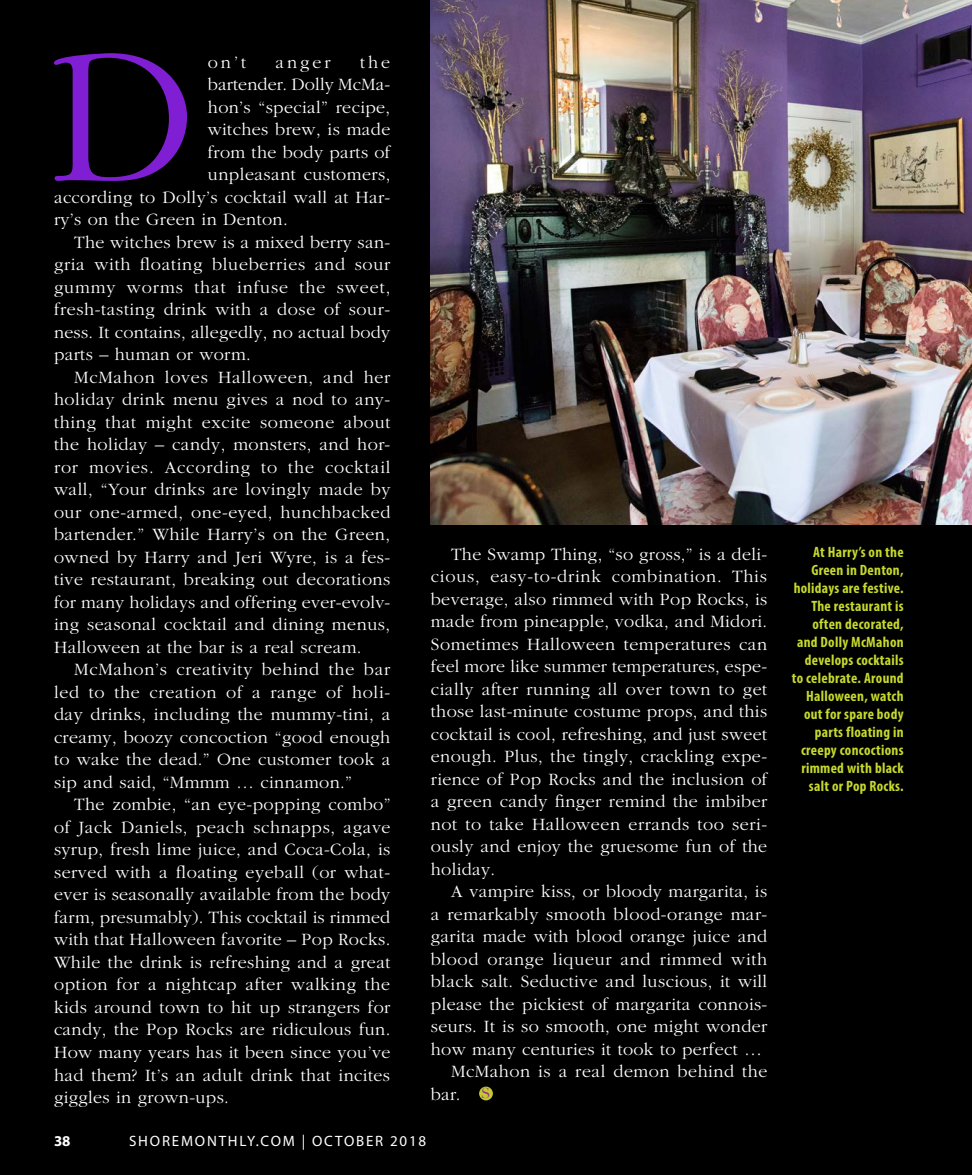
<style>
.page{position:relative;width:972px;height:1175px;background:#fff}
.page>*{position:absolute;margin:0;border:0;box-sizing:border-box;transform-origin:0 0}
.Body_1{font:300 198.6px "Garamond";color:#801ed3}
.Body_1-2{font:300 18px/22.5px "Garamond";letter-spacing:.02em;color:#fff;text-align:justify}
.Cutline{font:700 condensed 15px/18px "Myriad Pro";letter-spacing:.02em;color:#c6d92d;text-align:right}
.t1{font:15px "Myriad Pro";letter-spacing:.12em;color:#fff}
.t2{font:700 15px "Myriad Pro";color:#fff}
.t3{font:14.1px "Didot";color:#96258f}
</style>
<div class="page">
<div style="left:0;top:0;width:972px;height:1174px;background:#000"></div>
<img style="left:431px;top:0;width:541px;height:524px">
<div style="left:479px;top:1086px;width:14px;height:14px;background:#c1cb2f;border-radius:50%"></div>
<p class="Body_1" style="left:49px;top:9px;width:148px">D</p>
<p class="Body_1-2" style="left:208px;top:51px;width:40px">on’t</p>
<p class="Body_1-2" style="left:276px;top:51px;width:57px">anger</p>
<p class="Body_1-2" style="left:360px;top:51px;width:32px">the</p>
<p class="Body_1-2" style="left:208px;top:73px;width:184px">bartender. Dolly McMa-</p>
<p class="Body_1-2" style="left:208px;top:96px;width:184px">hon’s “special” recipe,</p>
<p class="Body_1-2" style="left:208px;top:118px;width:184px">witches brew, is made</p>
<p class="Body_1-2" style="left:208px;top:141px;width:184px">from the body parts of</p>
<p class="Body_1-2" style="left:208px;top:163px;width:184px">unpleasant customers,</p>
<p class="Body_1-2" style="left:54px;top:186px;width:338px">according to Dolly’s cocktail wall at Har-</p>
<p class="Body_1-2" style="left:54px;top:208px;width:235px">ry’s on the Green in Denton.</p>
<p class="Body_1-2" style="left:54px;top:231px;width:338px;text-indent:20px">The witches brew is a mixed berry san&shy;gria with floating blueberries and sour gummy worms that infuse the sweet, fresh-tasting drink with a dose of sour&shy;ness. It contains, allegedly, no actual body parts – human or worm.</p>
<p class="Body_1-2" style="left:54px;top:366px;width:338px;text-indent:20px">McMahon loves Halloween, and her holiday drink menu gives a nod to any&shy;thing that might excite someone about the holiday – candy, monsters, and hor&shy;ror movies. According to the cocktail wall, “Your drinks are lovingly made by our one-armed, one-eyed, hunchbacked bartender.” While Harry’s on the Green, owned by Harry and Jeri Wyre, is a fes&shy;tive restaurant, breaking out decorations for many holidays and offering ever-evolv&shy;ing seasonal cocktail and dining menus, Halloween at the bar is a real scream.</p>
<p class="Body_1-2" style="left:54px;top:658px;width:338px;text-indent:20px">McMahon’s creativity behind the bar led to the creation of a range of holi&shy;day drinks, including the mummy-tini, a creamy, boozy concoction “good enough to wake the dead.” One customer took a sip and said, “Mmmm … cinnamon.”</p>
<p class="Body_1-2" style="left:54px;top:793px;width:338px;text-indent:20px">The zombie, “an eye-popping combo” of Jack Daniels, peach schnapps, agave syrup, fresh lime juice, and Coca-Cola, is served with a floating eyeball (or what&shy;ever is seasonally available from the body farm, presumably). This cocktail is rimmed with that Halloween favorite – Pop Rocks.<br>While the drink is refreshing and a great option for a nightcap after walking the kids around town to hit up strangers for candy, the Pop Rocks are ridiculous fun.<br>How many years has it been since you’ve had them? It’s an adult drink that incites giggles in grown-ups.</p>
<p class="Body_1-2" style="left:431px;top:543px;width:338px;text-indent:20px">The Swamp Thing, “so gross,” is a deli&shy;cious, easy-to-drink combination. This beverage, also rimmed with Pop Rocks, is made from pineapple, vodka, and Midori.<br>Sometimes Halloween temperatures can feel more like summer temperatures, espe&shy;cially after running all over town to get those last-minute costume props, and this cocktail is cool, refreshing, and just sweet enough. Plus, the tingly, crackling expe&shy;rience of Pop Rocks and the inclusion of a green candy finger remind the imbiber not to take Halloween errands too seri&shy;ously and enjoy the gruesome fun of the holiday.</p>
<p class="Body_1-2" style="left:431px;top:880px;width:338px;text-indent:20px">A vampire kiss, or bloody margarita, is a remarkably smooth blood-orange mar&shy;garita made with blood orange juice and blood orange liqueur and rimmed with black salt. Seductive and luscious, it will please the pickiest of margarita connois&shy;seurs. It is so smooth, one might wonder how many centuries it took to perfect …</p>
<p class="Body_1-2" style="left:431px;top:1060px;width:338px;text-indent:20px">McMahon is a real demon behind the bar.</p>
<p class="t3" style="left:481px;top:1084px;width:11px">S</p>
<p class="t2" style="left:54px;top:1131px;width:18px">38</p>
<p class="t1" style="left:129px;top:1131px;width:299px">SHOREMONTHLY.COM | OCTOBER 2018</p>
<p class="Cutline" style="left:792px;top:543px;width:113px">At Harry’s on the<br>Green in Denton, holidays are festive.<br>The restaurant is often decorated, and Dolly McMahon develops cocktails to celebrate. Around<br>Halloween, watch out for spare body parts floating in creepy concoctions rimmed with black salt or Pop Rocks.</p>
</div>
